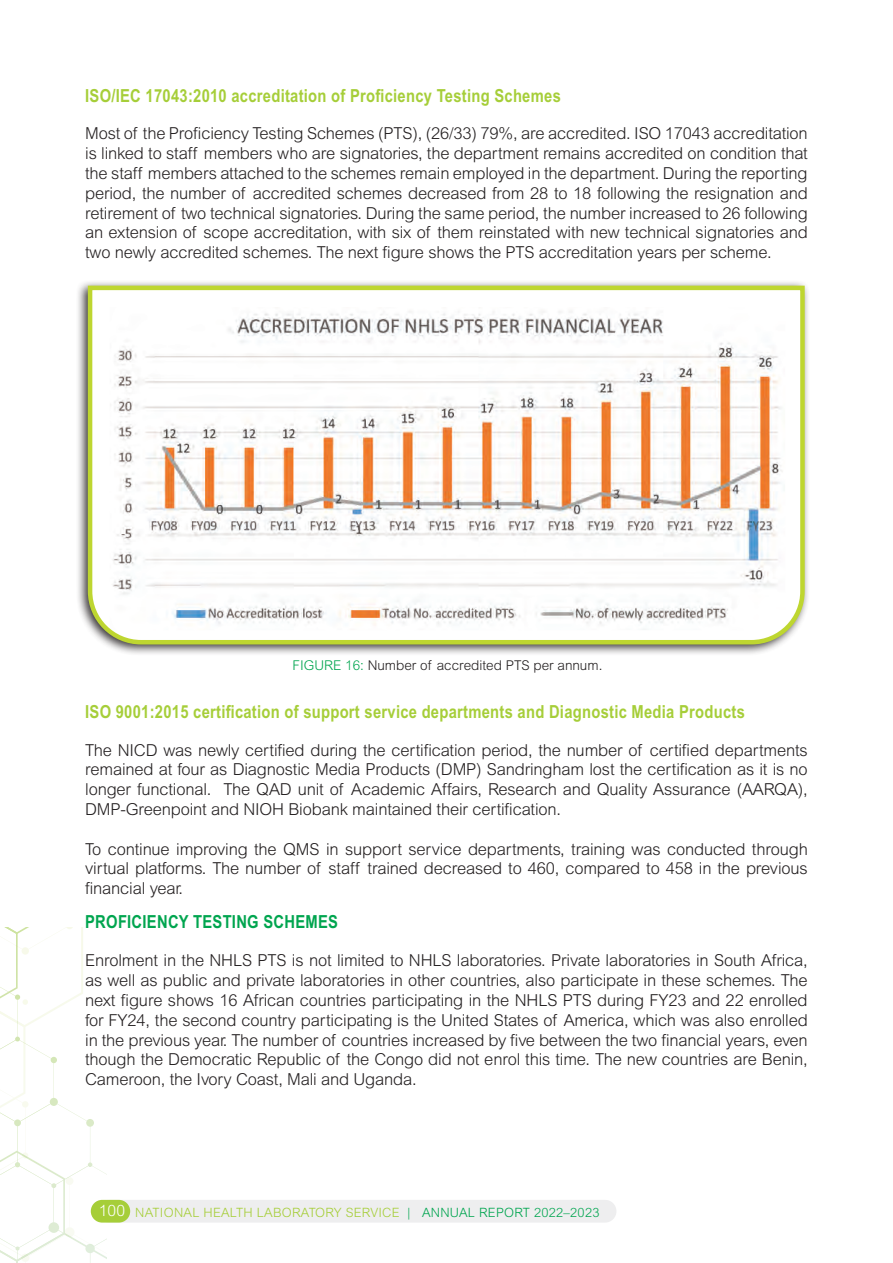
<style>
.page{position:relative;width:893px;height:1263px;background:#fff}
.page>*{position:absolute;margin:0;border:0;box-sizing:border-box;transform-origin:0 0}
.body{font:700 condensed 18px "Arial";letter-spacing:.015em;color:#a6ce39}
.body-2{font:700 condensed 18px "Arial";letter-spacing:.015em;color:#00a54f}
.body-3{font:300 16.5px/19.8px "Arial";letter-spacing:-.01em;color:#231f20;text-align:justify}
.body-4{font:300 13.5px "Arial";color:#231f20}
.t1{font:300 12.9px "Arial";letter-spacing:.02em;color:#a6ce39}
.s1{color:#00a54f}
.s2{font-size:15.6px;color:#fff}
</style>
<div class="page">
<div style="left:98px;top:1200px;width:518px;height:22px;background:#eeeeef;border-radius:11px"></div>
<div style="left:91px;top:1200px;width:39px;height:22px;background:#a6ce39;border-radius:11px"></div>
<svg style="left:0;top:927px;width:107px;height:336px"></svg>
<div style="left:76px;top:279px;width:735px;height:377px;background:#231f20;opacity:.9"></div>
<svg style="left:86px;top:283px;width:721px;height:364px"></svg>
<p class="body" style="left:85px;top:85px;width:477px">ISO/IEC 17043:2010 accreditation of Proficiency Testing Schemes</p>
<p class="body-3" style="left:85px;top:124px;width:724px">Most of the Proficiency Testing Schemes (PTS), (26/33) 79%, are accredited. ISO 17043 accreditation is linked to staff members who are signatories, the department remains accredited on condition that the staff members attached to the schemes remain employed in the department. During the reporting period, the number of accredited schemes decreased from 28 to 18 following the resignation and retirement of two technical signatories. During the same period, the number increased to 26 following an extension of scope accreditation, with six of them reinstated with new technical signatories and two newly accredited schemes. The next figure shows the PTS accreditation years per scheme.</p>
<p class="body-4" style="left:293px;top:658px;width:311px"><span class="s1">FIGURE 16:</span> Number of accredited PTS per annum.</p>
<p class="body" style="left:85px;top:701px;width:661px">ISO 9001:2015 certification of support service departments and Diagnostic Media Products</p>
<p class="body-3" style="left:85px;top:740px;width:724px">The NICD was newly certified during the certification period, the number of certified departments remained at four as Diagnostic Media Products (DMP) Sandringham lost the certification as it is no longer functional. The QAD unit of Academic Affairs, Research and Quality Assurance (AARQA), DMP-Greenpoint and NIOH Biobank maintained their certification.</p>
<p class="body-3" style="left:85px;top:839px;width:724px">To continue improving the QMS in support service departments, training was conducted through virtual platforms. The number of staff trained decreased to 460, compared to 458 in the previous financial year.</p>
<p class="body-2" style="left:85px;top:912px;width:254px">PROFICIENCY TESTING SCHEMES</p>
<p class="body-3" style="left:85px;top:950px;width:724px">Enrolment in the NHLS PTS is not limited to NHLS laboratories. Private laboratories in South Africa, as well as public and private laboratories in other countries, also participate in these schemes. The next figure shows 16 African countries participating in the NHLS PTS during FY23 and 22 enrolled for FY24, the second country participating is the United States of America, which was also enrolled in the previous year. The number of countries increased by five between the two financial years, even though the Democratic Republic of the Congo did not enrol this time. The new countries are Benin, Cameroon, the Ivory Coast, Mali and Uganda.</p>
<p class="t1" style="left:99px;top:1205px;width:502px"><span class="s2">100</span> NATIONAL HEALTH LABORATORY SERVICE <span class="s1">| ANNUAL REPORT 2022–2023</span></p>
</div>
